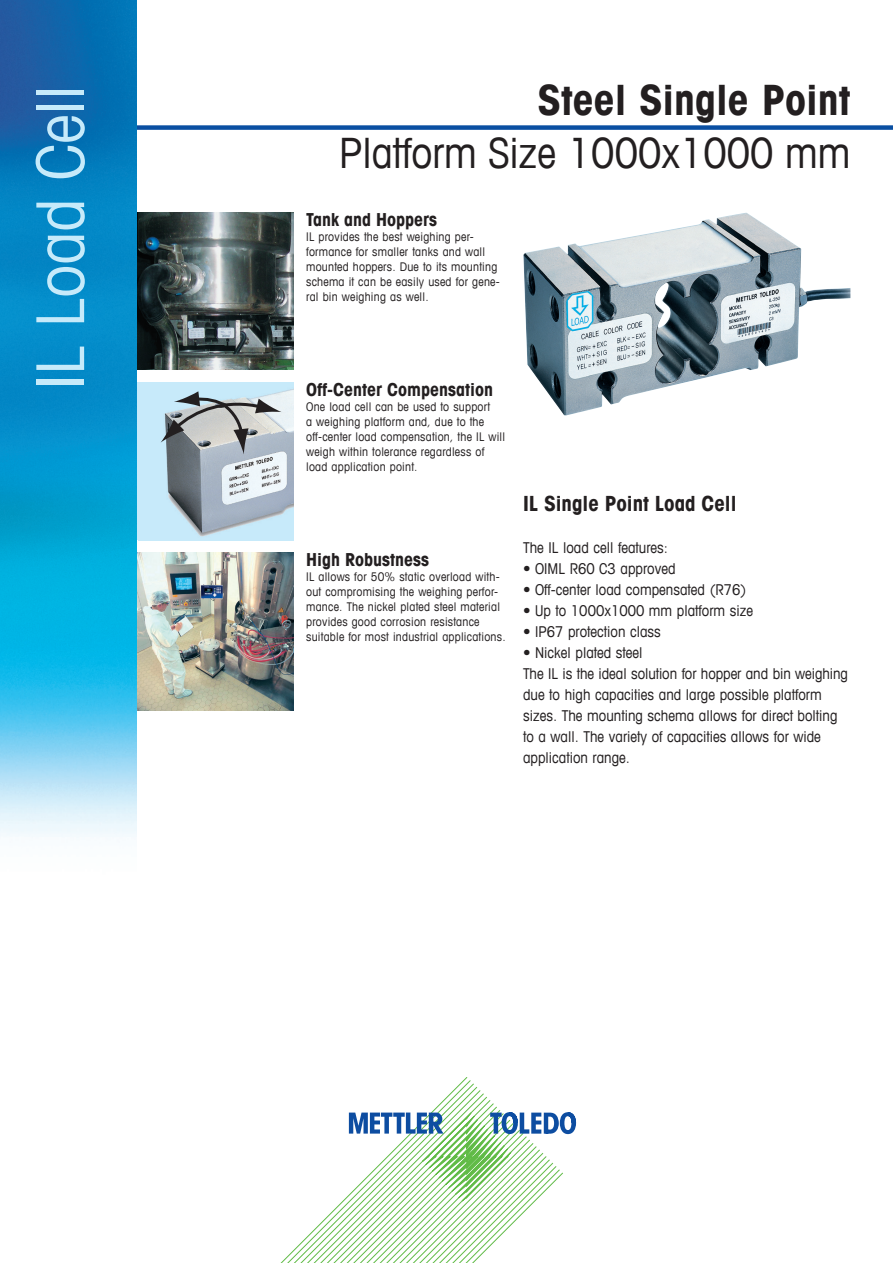
<style>
.page{position:relative;width:893px;height:1263px;background:#fff}
.page>*{position:absolute;margin:0;border:0;box-sizing:border-box;transform-origin:0 0}
.t1{font:condensed 66px "Avant Garde Com";color:#c6eafa}
._28_32_Bold_Head_FR{font:condensed 42px "Avant Garde Com";color:#231f20}
._1___Titel{font:700 condensed 42px "Avant Garde Com";color:#231f20}
.t2{font:700 condensed 21px "Avant Garde Com";color:#231f20}
.t3{font:700 condensed 18px "Avant Garde Com";color:#231f20}
.Lauftext_AGC_10_14{font:condensed 15px/21px "Avant Garde Com";color:#231f20}
.Bildlegende_AGC_8_10{font:condensed 12px/15px "Avant Garde Com";letter-spacing:.02em;color:#231f20}
</style>
<div class="page">
<img style="left:136px;top:213px;width:157px;height:157px">
<img style="left:139px;top:383px;width:154px;height:157px">
<svg style="left:161px;top:391px;width:121px;height:63px;background:#a7b0b4"></svg>
<img style="left:136px;top:553px;width:157px;height:157px">
<div style="left:136px;top:125px;width:757px;height:5px;background:#0a4fa2"></div>
<img style="left:0;top:0;width:136px;height:838px">
<img style="left:523px;top:213px;width:327px;height:202px">
<svg style="left:280px;top:1077px;width:255px;height:186px"></svg>
<svg style="left:349px;top:1112px;width:227px;height:90px"></svg>
<p class="t1" style="left:20px;top:389px;width:306px;rotate:-90deg">IL Load Cell</p>
<p class="_1___Titel" style="left:538px;top:73px;width:314px">Steel Single Point</p>
<p class="_28_32_Bold_Head_FR" style="left:339px;top:127px;width:513px">Platform Size 1000x1000 mm</p>
<p class="t3" style="left:306px;top:208px;width:132px">Tank and Hoppers</p>
<p class="Bildlegende_AGC_8_10" style="left:306px;top:229px;width:195px">IL provides the best weighing per&shy;formance for smaller tanks and wall mounted hoppers. Due to its mounting schema it can be easily used for gene&shy;ral bin weighing as well.</p>
<p class="t3" style="left:306px;top:378px;width:189px">Off-Center Compensation</p>
<p class="Bildlegende_AGC_8_10" style="left:306px;top:399px;width:185px">One load cell can be used to support</p>
<p class="Bildlegende_AGC_8_10" style="left:306px;top:414px;width:200px">a weighing platform and, due to the off-center load compensation, the IL will weigh within tolerance regardless of load application point.</p>
<p class="t3" style="left:306px;top:548px;width:124px">High Robustness</p>
<p class="Bildlegende_AGC_8_10" style="left:306px;top:569px;width:201px">IL allows for 50% static overload with&shy;out compromising the weighing perfor&shy;mance. The nickel plated steel material provides good corrosion resistance suitable for most industrial applications.</p>
<p class="t2" style="left:523px;top:490px;width:215px">IL Single Point Load Cell</p>
<p class="Lauftext_AGC_10_14" style="left:523px;top:536px;width:146px">The IL load cell features:</p>
<p class="Lauftext_AGC_10_14" style="left:523px;top:557px;width:154px">• OIML R60 C3 approved</p>
<p class="Lauftext_AGC_10_14" style="left:523px;top:578px;width:225px">• Off-center load compensated (R76)</p>
<p class="Lauftext_AGC_10_14" style="left:523px;top:599px;width:232px">• Up to 1000x1000 mm platform size</p>
<p class="Lauftext_AGC_10_14" style="left:523px;top:620px;width:139px">• IP67 protection class</p>
<p class="Lauftext_AGC_10_14" style="left:523px;top:641px;width:121px">• Nickel plated steel</p>
<p class="Lauftext_AGC_10_14" style="left:523px;top:662px;width:327px">The IL is the ideal solution for hopper and bin weighing due to high capacities and large possible platform sizes. The mounting schema allows for direct bolting to a wall. The variety of capacities allows for wide application range.</p>
</div>
